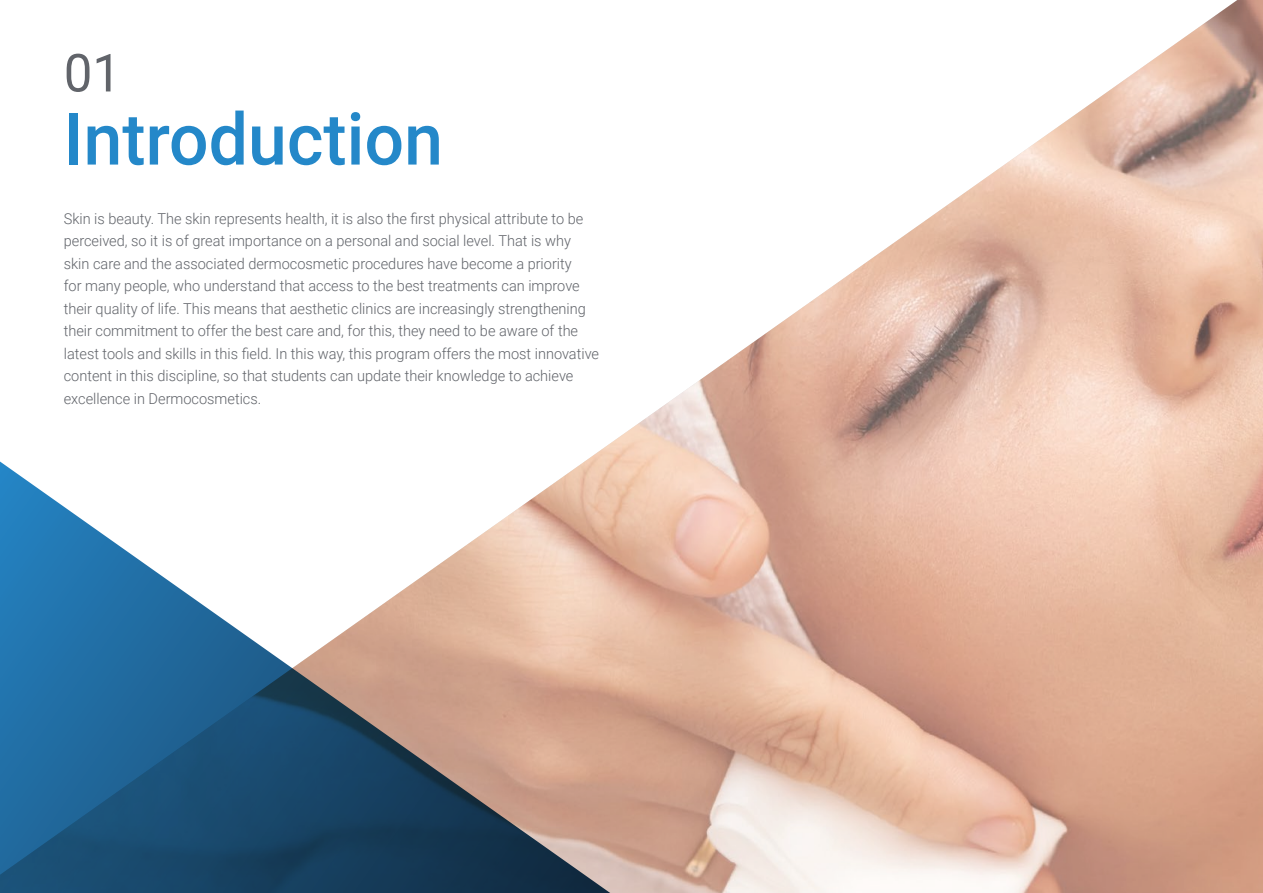
<style>
.page{position:relative;width:1263px;height:893px;background:#fff}
.page>*{position:absolute;margin:0;border:0;box-sizing:border-box;transform-origin:0 0}
.t1{font:500 72px "Roboto";color:#2488c9}
.t2{font:52.5px "Roboto";color:#61646a}
.t3{font:300 15px/22.5px "Roboto";color:#61646a}
</style>
<div class="page">
<img style="left:607px;top:0;width:656px;height:893px">
<svg style="left:0;top:446px;width:640px;height:447px"></svg>
<h2 class="t2" style="left:64px;top:36px;width:59px">01</h2>
<h1 class="t1" style="left:64px;top:89px;width:381px">Introduction</h1>
<p class="t3" style="left:64px;top:207px;width:537px">Skin is beauty. The skin represents health, it is also the first physical attribute to be perceived, so it is of great importance on a personal and social level. That is why skin care and the associated dermocosmetic procedures have become a priority<br>for many people, who understand that access to the best treatments can improve their quality of life. This means that aesthetic clinics are increasingly strengthening their commitment to offer the best care and, for this, they need to be aware of the latest tools and skills in this field. In this way, this program offers the most innovative content in this discipline, so that students can update their knowledge to achieve excellence in Dermocosmetics.</p>
</div>
